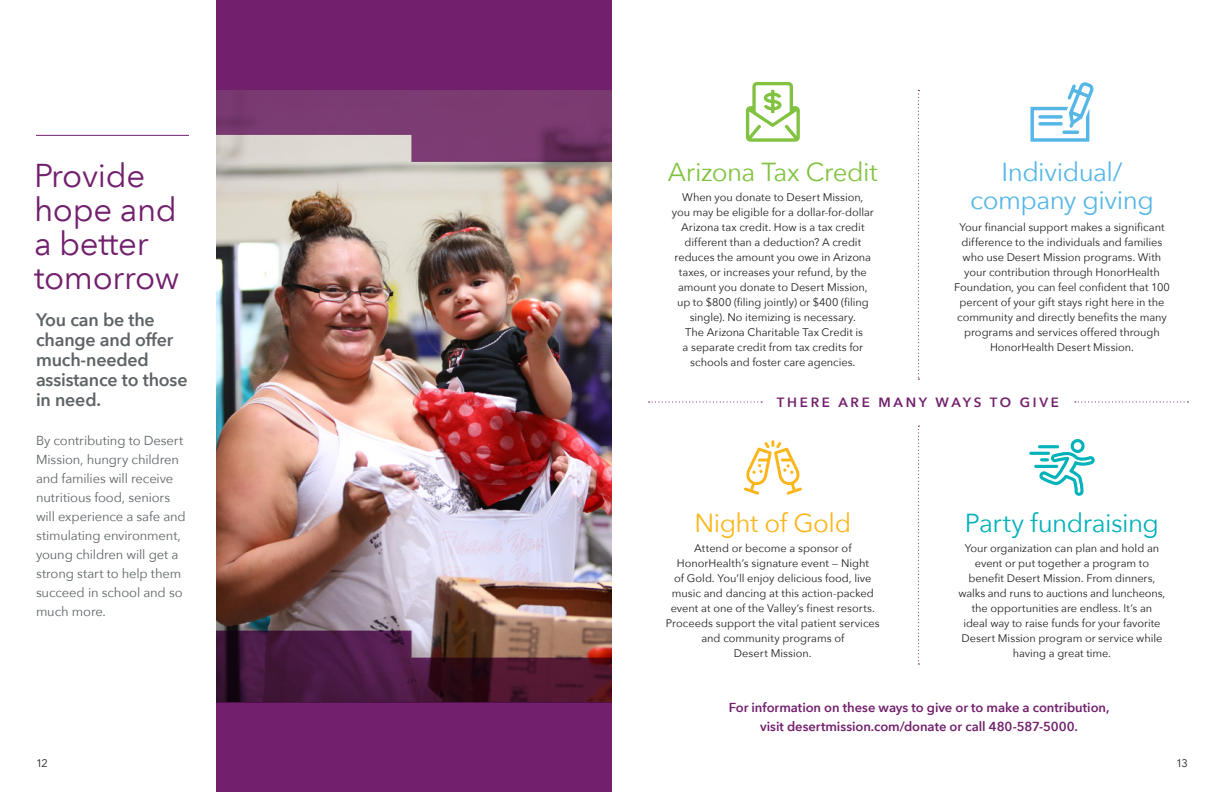
<style>
.page{position:relative;width:1224px;height:792px;background:#fff}
.page>*{position:absolute;margin:0;border:0;box-sizing:border-box;transform-origin:0 0}
.t1{font:33px/34px "Avenir Next LT Pro";letter-spacing:-.01em;color:#72206d}
.t2{font:26px/28px "Avenir Next";letter-spacing:-.025em;color:#56b7e7;text-align:center}
.t3{font:26px "Avenir Next";letter-spacing:-.02em;color:#00b2b9}
.t4{font:26px "Avenir Next";letter-spacing:-.02em;color:#81c340}
.t5{font:26px "Avenir Next";letter-spacing:-.02em;color:#fcb61c}
.t6{font:600 18px/20px "Avenir Next LT Pro";letter-spacing:-.01em;color:#5e6367}
.t7{font:600 13.4px "Avenir Next LT Pro";letter-spacing:.2em;color:#72206d}
.t8{font:13px/19px "Avenir Next";letter-spacing:-.01em;color:#5e6367}
.t9{font:600 13px/19px "Avenir Next";letter-spacing:-.005em;color:#72206d;text-align:center}
.t10{font:11px/15px "Avenir Next";letter-spacing:-.005em;color:#231f20;text-align:center}
</style>
<div class="page">
<svg style="left:918px;top:90px;width:1px;height:290px"></svg>
<svg style="left:918px;top:426px;width:1px;height:239px"></svg>
<svg style="left:1075px;top:401px;width:113px;height:2px"></svg>
<svg style="left:649px;top:401px;width:113px;height:2px"></svg>
<div style="left:216px;top:0;width:396px;height:792px;background:#72206d"></div>
<img style="left:216px;top:162px;width:396px;height:469px">
<hr style="left:36px;top:135px;width:153px;height:1px;background:#72206d">
<svg style="left:216px;top:90px;width:396px;height:72px;background:#8a5681"></svg>
<svg style="left:216px;top:631px;width:396px;height:72px;background:#52243c"></svg>
<svg style="left:1030px;top:82px;width:64px;height:60px"></svg>
<svg style="left:1038px;top:115px;width:25px;height:4px"></svg>
<svg style="left:1038px;top:122px;width:25px;height:4px"></svg>
<hr style="left:1062px;top:131px;width:17px;height:3px;background:#56b7e7;border-radius:2px">
<svg style="left:744px;top:440px;width:58px;height:55px"></svg>
<svg style="left:746px;top:82px;width:54px;height:60px"></svg>
<hr style="left:1034px;top:465px;width:24px;height:3px;background:#00b2b9;border-radius:2px">
<hr style="left:1029px;top:452px;width:21px;height:3px;background:#00b2b9;border-radius:2px">
<hr style="left:1038px;top:445px;width:21px;height:3px;background:#00b2b9;border-radius:2px">
<svg style="left:1039px;top:439px;width:56px;height:57px"></svg>
<h1 class="t1" style="left:34px;top:158px;width:147px">Provide hope and a better tomorrow</h1>
<h3 class="t6" style="left:36px;top:310px;width:153px">You can be the change and offer much-needed assistance to those in need.</h3>
<p class="t8" style="left:36px;top:431px;width:151px">By contributing to Desert<br>Mission, hungry children and families will receive nutritious food, seniors will experience a safe and stimulating environment, young children will get a strong start to help them succeed in school and so much more.</p>
<h2 class="t4" style="left:668px;top:150px;width:211px">Arizona Tax Credit</h2>
<p class="t10" style="left:672px;top:189px;width:204px">When you donate to Desert Mission, you may be eligible for a dollar-for-dollar Arizona tax credit. How is a tax credit different than a deduction? A credit reduces the amount you owe in Arizona taxes, or increases your refund, by the amount you donate to Desert Mission, up to $800 (filing jointly) or $400 (filing single). No itemizing is necessary.<br>The Arizona Charitable Tax Credit is<br>a separate credit from tax credits for schools and foster care agencies.</p>
<h2 class="t2" style="left:970px;top:157px;width:185px">Individual/ company giving</h2>
<p class="t10" style="left:954px;top:219px;width:217px">Your financial support makes a significant difference to the individuals and families who use Desert Mission programs. With your contribution through HonorHealth Foundation, you can feel confident that 100 percent of your gift stays right here in the community and directly benefits the many programs and services offered through HonorHealth Desert Mission.</p>
<p class="t7" style="left:777px;top:394px;width:284px">THERE ARE MANY WAYS TO GIVE</p>
<h2 class="t5" style="left:694px;top:501px;width:158px">Night of Gold</h2>
<p class="t10" style="left:666px;top:540px;width:215px">Attend or become a sponsor of HonorHealth’s signature event — Night<br>of Gold. You’ll enjoy delicious food, live music and dancing at this action-packed event at one of the Valley’s finest resorts.<br>Proceeds support the vital patient services and community programs of<br>Desert Mission.</p>
<h2 class="t3" style="left:965px;top:501px;width:196px">Party fundraising</h2>
<p class="t10" style="left:958px;top:540px;width:208px">Your organization can plan and hold an event or put together a program to benefit Desert Mission. From dinners, walks and runs to auctions and luncheons, the opportunities are endless. It’s an ideal way to raise funds for your favorite Desert Mission program or service while having a great time.</p>
<p class="t9" style="left:729px;top:698px;width:382px">For information on these ways to give or to make a contribution, visit desertmission.com/donate or call 480-587-5000.</p>
<p class="t10" style="left:36px;top:755px;width:13px">12</p>
<p class="t10" style="left:1176px;top:755px;width:13px">13</p>
</div>
